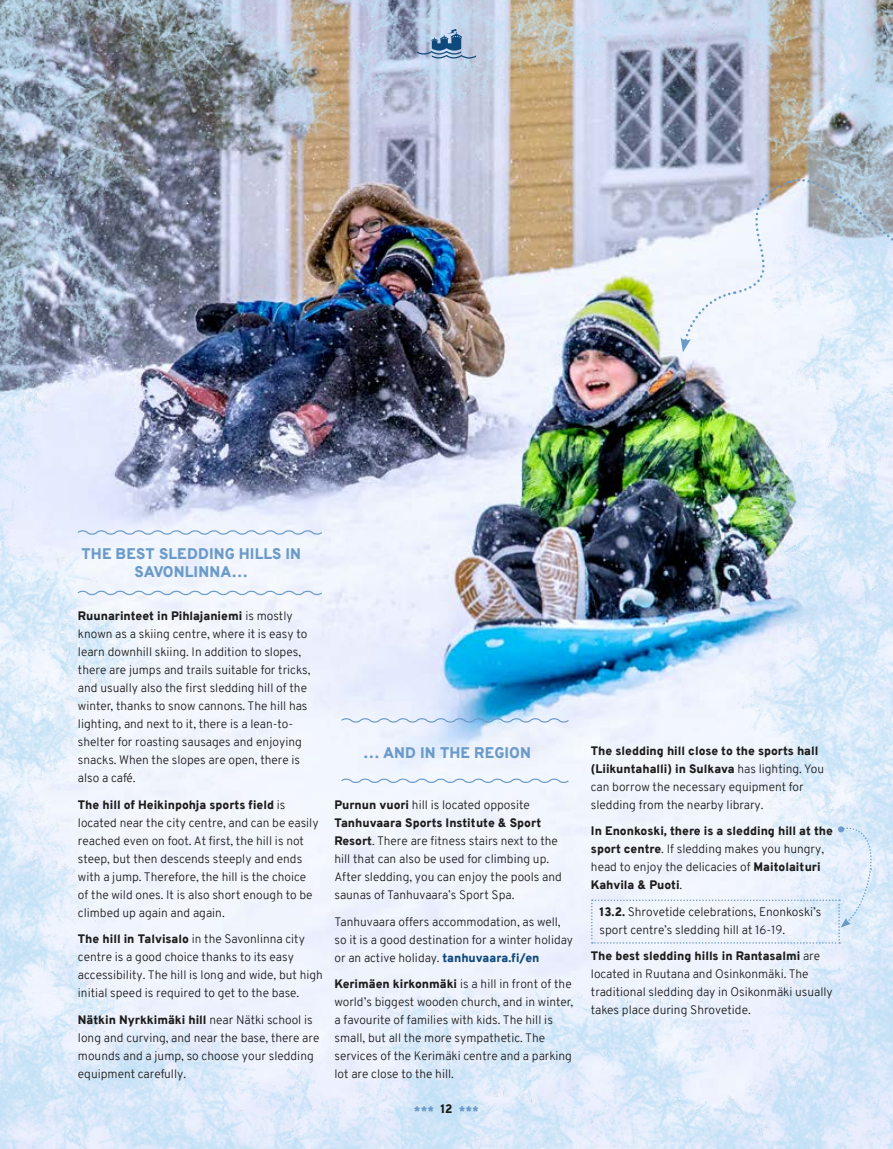
<style>
.page{position:relative;width:893px;height:1149px;background:#fff}
.page>*{position:absolute;margin:0;border:0;box-sizing:border-box;transform-origin:0 0}
.t1{font:900 15px/18px "Overpass";letter-spacing:.01em;color:#6a9ac9;text-align:center}
.t2{font:300 12px/18px "Overpass";color:#1d1d1b}
.t3{font:900 12px/18px "Overpass";color:#1d1d1b}
.t4{font:900 12px "Overpass";color:#6a9ac9}
.s1{font-weight:900}
.s2{font-weight:900;color:#0e497b}
.s3{color:#1d1d1b}
.s4{font-weight:300}
</style>
<div class="page">
<img style="left:0;top:0;width:893px;height:1148px">
<svg style="left:76px;top:589px;width:247px;height:7px"></svg>
<svg style="left:76px;top:528px;width:247px;height:8px"></svg>
<svg style="left:340px;top:776px;width:230px;height:8px"></svg>
<svg style="left:340px;top:716px;width:230px;height:8px"></svg>
<svg style="left:680px;top:163px;width:213px;height:189px"></svg>
<svg style="left:591px;top:825px;width:283px;height:118px"></svg>
<svg style="left:417px;top:29px;width:59px;height:30px;background:#8faac8"></svg>
<p class="t1" style="left:82px;top:544px;width:221px">THE BEST SLEDDING HILLS IN<br>SAVONLINNA…</p>
<p class="t2" style="left:78px;top:606px;width:234px"><span class="s1">Ruunarinteet in Pihlajaniemi</span> is mostly known as a skiing centre, where it is easy to learn downhill skiing. In addition to slopes, there are jumps and trails suitable for tricks, and usually also the first sledding hill of the winter, thanks to snow cannons. The hill has lighting, and next to it, there is a lean-to&shy;shelter for roasting sausages and enjoying snacks. When the slopes are open, there is also a café.</p>
<p class="t2" style="left:78px;top:795px;width:242px"><span class="s1">The hill of Heikinpohja sports field</span> is located near the city centre, and can be easily reached even on foot. At first, the hill is not steep, but then descends steeply and ends with a jump. Therefore, the hill is the choice of the wild ones. It is also short enough to be climbed up again and again.</p>
<p class="t2" style="left:78px;top:929px;width:246px"><span class="s1">The hill in Talvisalo</span> in the Savonlinna city centre is a good choice thanks to its easy accessibility. The hill is long and wide, but high initial speed is required to get to the base.</p>
<p class="t2" style="left:78px;top:1010px;width:243px"><span class="s1">Nätkin Nyrkkimäki hill</span> near Nätki school is long and curving, and near the base, there are mounds and a jump, so choose your sledding equipment carefully.</p>
<p class="t1" style="left:363px;top:743px;width:169px">… AND IN THE REGION</p>
<p class="t2" style="left:334px;top:795px;width:229px"><span class="s1">Purnun vuori</span> hill is located opposite <span class="s1">Tanhuvaara Sports Institute &amp; Sport Resort</span>. There are fitness stairs next to the hill that can also be used for climbing up.<br>After sledding, you can enjoy the pools and saunas of Tanhuvaara’s Sport Spa.</p>
<p class="t2" style="left:334px;top:912px;width:240px">Tanhuvaara offers accommodation, as well, so it is a good destination for a winter holiday or an active holiday. <span class="s2">tanhuvaara.fi/en</span></p>
<p class="t2" style="left:334px;top:974px;width:240px"><span class="s1">Kerimäen kirkonmäki</span> is a hill in front of the world’s biggest wooden church, and in winter, a favourite of families with kids. The hill is small, but all the more sympathetic. The services of the Kerimäki centre and a parking lot are close to the hill.</p>
<p class="t4" style="left:414px;top:1101px;width:67px">*** <span class="s3">12</span> ***</p>
<p class="t2" style="left:591px;top:741px;width:235px"><span class="s1">The sledding hill close to the sports hall (Liikuntahalli) in Sulkava</span> has lighting. You can borrow the necessary equipment for sledding from the nearby library.</p>
<p class="t3" style="left:591px;top:821px;width:244px">In Enonkoski, there is a sledding hill at the sport centre<span class="s4">. If sledding makes you hungry, head to enjoy the delicacies of</span> Maitolaituri Kahvila &amp; Puoti<span class="s4">.</span></p>
<p class="t2" style="left:599px;top:902px;width:224px"><span class="s1">13.2.</span> Shrovetide celebrations, Enonkoski’s sport centre’s sledding hill at 16-19.</p>
<p class="t2" style="left:591px;top:946px;width:243px"><span class="s1">The best sledding hills in Rantasalmi</span> are located in Ruutana and Osinkonmäki. The traditional sledding day in Osikonmäki usually takes place during Shrovetide.</p>
</div>
